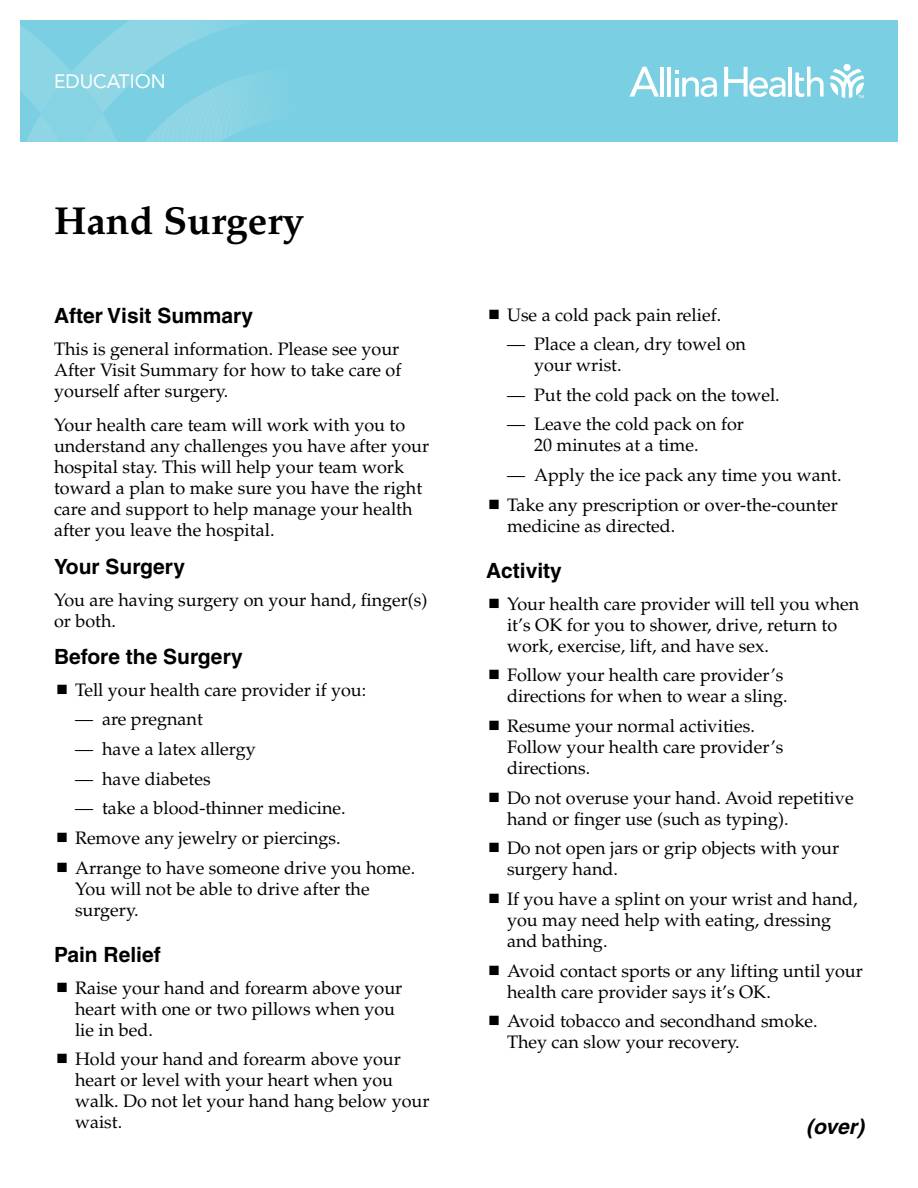
<style>
.page{position:relative;width:918px;height:1188px;background:#fff}
.page>*{position:absolute;margin:0;border:0;box-sizing:border-box;transform-origin:0 0}
.t1{font:700 39px "Palatino";color:#000}
.t2{font:700 21px "Helvetica";color:#000}
.t3{font:italic 700 21px "Helvetica";color:#000}
.t4{font:19.2px "Avenir LT Std";color:#fff}
.t5{font:18px/21px "Palatino";color:#000}
</style>
<div class="page">
<div style="left:20px;top:20px;width:878px;height:122px;background:#7ad0e2"></div>
<svg style="left:20px;top:20px;width:246px;height:122px"></svg>
<svg style="left:830px;top:69px;width:34px;height:29px"></svg>
<div style="left:844px;top:64px;width:7px;height:7px;background:#fff;border-radius:50%"></div>
<hr style="left:660px;top:67px;width:4px;height:30px;background:#fff">
<hr style="left:667px;top:67px;width:4px;height:30px;background:#fff">
<hr style="left:789px;top:67px;width:3px;height:30px;background:#fff">
<svg style="left:795px;top:67px;width:29px;height:30px"></svg>
<svg style="left:675px;top:71px;width:42px;height:26px"></svg>
<svg style="left:629px;top:67px;width:30px;height:30px"></svg>
<svg style="left:724px;top:67px;width:62px;height:30px"></svg>
<p class="t4" style="left:54px;top:70px;width:113px">EDUCATION</p>
<h1 class="t1" style="left:54px;top:198px;width:252px">Hand Surgery</h1>
<p class="t2" style="left:54px;top:303px;width:201px">After Visit Summary</p>
<p class="t5" style="left:54px;top:338px;width:349px;text-align:justify">This is general information. Please see your After Visit Summary for how to take care of yourself after surgery.</p>
<p class="t5" style="left:54px;top:415px;width:377px">Your health care team will work with you to understand any challenges you have after your hospital stay. This will help your team work toward a plan to make sure you have the right care and support to help manage your health after you leave the hospital.</p>
<p class="t2" style="left:54px;top:554px;width:133px">Your Surgery</p>
<p class="t5" style="left:54px;top:589px;width:375px">You are having surgery on your hand, finger(s) or both.</p>
<p class="t2" style="left:54px;top:644px;width:190px">Before the Surgery</p>
<p class="t5" style="left:75px;top:680px;width:293px">Tell your health care provider if you:</p>
<p class="t5" style="left:75px;top:709px;width:129px">— are pregnant</p>
<p class="t5" style="left:75px;top:739px;width:182px">— have a latex allergy</p>
<p class="t5" style="left:75px;top:768px;width:137px">— have diabetes</p>
<p class="t5" style="left:75px;top:794px;width:342px;line-height:29.7px">— take a blood-thinner medicine.<br>Remove any jewelry or piercings.<br>Arrange to have someone drive you home.</p>
<p class="t5" style="left:75px;top:878px;width:296px">You will not be able to drive after the surgery.</p>
<p class="t2" style="left:54px;top:942px;width:108px">Pain Relief</p>
<p class="t5" style="left:75px;top:977px;width:329px">Raise your hand and forearm above your heart with one or two pillows when you lie in bed.</p>
<p class="t5" style="left:75px;top:1049px;width:356px">Hold your hand and forearm above your heart or level with your heart when you walk. Do not let your hand hang below your waist.</p>
<p class="t5" style="left:507px;top:304px;width:216px">Use a cold pack pain relief.</p>
<p class="t5" style="left:534px;top:334px;width:214px;text-indent:-27px">— Place a clean, dry towel on your wrist.</p>
<p class="t5" style="left:507px;top:385px;width:274px">— Put the cold pack on the towel.</p>
<p class="t5" style="left:534px;top:414px;width:211px;text-indent:-27px">— Leave the cold pack on for<br>20 minutes at a time.</p>
<p class="t5" style="left:507px;top:460px;width:336px;line-height:29.7px">— Apply the ice pack any time you want.<br>Take any prescription or over-the-counter</p>
<p class="t5" style="left:507px;top:515px;width:170px">medicine as directed.</p>
<p class="t2" style="left:486px;top:558px;width:77px">Activity</p>
<p class="t5" style="left:507px;top:593px;width:354px">Your health care provider will tell you when it’s OK for you to shower, drive, return to work, exercise, lift, and have sex.</p>
<p class="t5" style="left:507px;top:665px;width:282px">Follow your health care provider’s directions for when to wear a sling.</p>
<p class="t5" style="left:507px;top:716px;width:278px">Resume your normal activities.<br>Follow your health care provider’s directions.</p>
<p class="t5" style="left:507px;top:787px;width:348px">Do not overuse your hand. Avoid repetitive hand or finger use (such as typing).</p>
<p class="t5" style="left:507px;top:838px;width:334px">Do not open jars or grip objects with your surgery hand.</p>
<p class="t5" style="left:507px;top:889px;width:352px">If you have a splint on your wrist and hand, you may need help with eating, dressing and bathing.</p>
<p class="t5" style="left:507px;top:960px;width:357px">Avoid contact sports or any lifting until your health care provider says it’s OK.</p>
<p class="t5" style="left:507px;top:1011px;width:312px">Avoid tobacco and secondhand smoke.<br>They can slow your recovery.</p>
<p class="t3" style="left:806px;top:1114px;width:59px">(over)</p>
</div>
